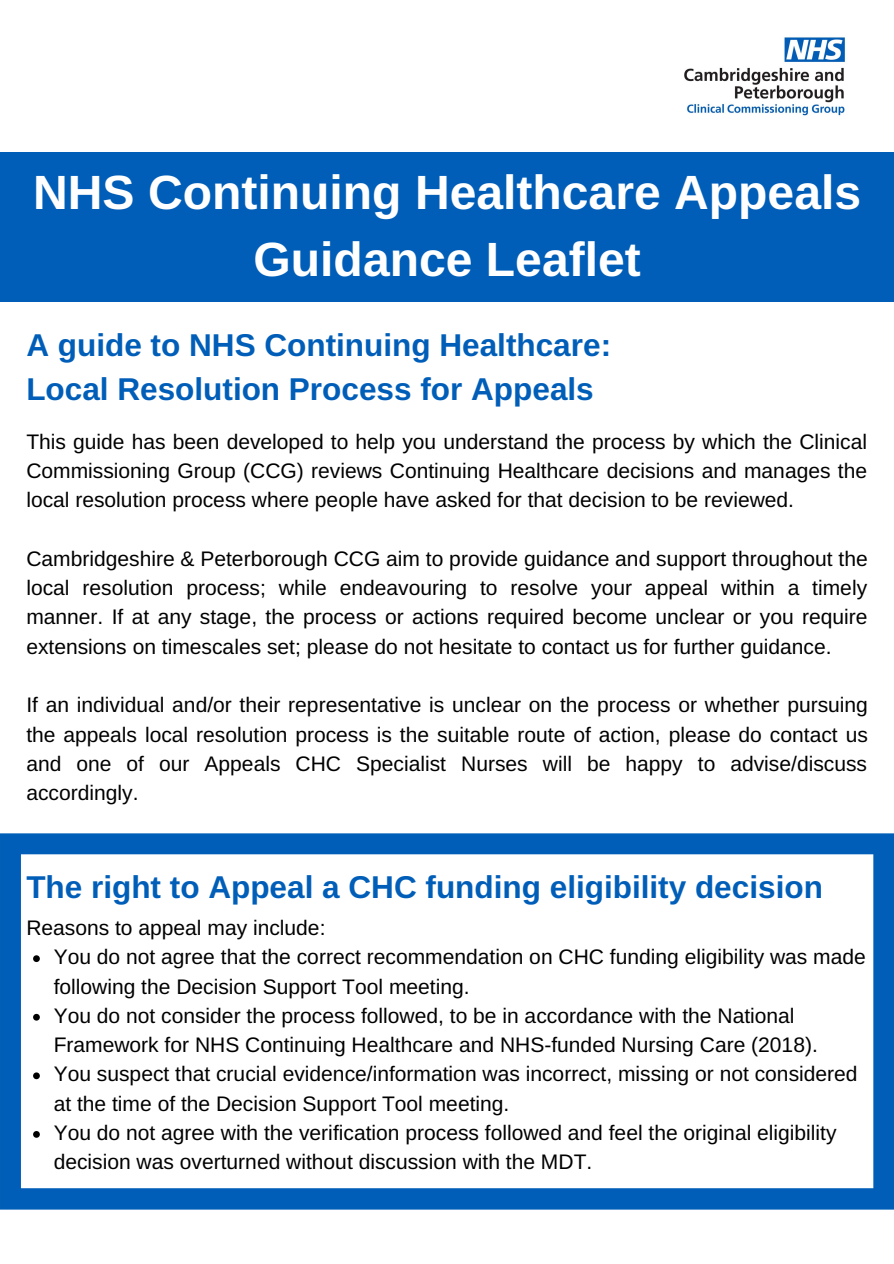
<style>
.page{position:relative;width:894px;height:1264px;background:#fff}
.page>*{position:absolute;margin:0;border:0;box-sizing:border-box;transform-origin:0 0}
.t1{font:700 48px/66.4px "Arimo";color:#fff;text-align:center}
.t2{font:700 31.5px/44px "Arimo";color:#005eb8}
.t3{font:21px/29.2px "Arimo";color:#000;text-align:justify}
</style>
<div class="page">
<img style="left:684px;top:37px;width:161px;height:79px">
<div style="left:0;top:152px;width:893px;height:149px;background:#005eb8"></div>
<svg style="left:0;top:833px;width:893px;height:376px"></svg>
<svg style="left:33px;top:955px;width:7px;height:7px"></svg>
<svg style="left:33px;top:1013px;width:7px;height:7px"></svg>
<svg style="left:33px;top:1072px;width:7px;height:7px"></svg>
<svg style="left:33px;top:1130px;width:7px;height:7px"></svg>
<h1 class="t1" style="left:33px;top:159px;width:829px">NHS Continuing Healthcare Appeals<br>Guidance Leaflet</h1>
<h2 class="t2" style="left:26px;top:323px;width:586px">A guide to NHS Continuing Healthcare:<br>Local Resolution Process for Appeals</h2>
<p class="t3" style="left:26px;top:427px;width:842px">This guide has been developed to help you understand the process by which the Clinical Commissioning Group (CCG) reviews Continuing Healthcare decisions and manages the local resolution process where people have asked for that decision to be reviewed.</p>
<p class="t3" style="left:26px;top:544px;width:842px">Cambridgeshire &amp; Peterborough CCG aim to provide guidance and support throughout the local resolution process; while endeavouring to resolve your appeal within a timely manner. If at any stage, the process or actions required become unclear or you require extensions on timescales set; please do not hesitate to contact us for further guidance.</p>
<p class="t3" style="left:26px;top:690px;width:842px">If an individual and/or their representative is unclear on the process or whether pursuing the appeals local resolution process is the suitable route of action, please do contact us and one of our Appeals CHC Specialist Nurses will be happy to advise/discuss accordingly.</p>
<h2 class="t2" style="left:26px;top:865px;width:797px">The right to Appeal a CHC funding eligibility decision</h2>
<p class="t3" style="left:54px;top:913px;width:813px;text-align:left;text-indent:-27px">Reasons to appeal may include:<br>You do not agree that the correct recommendation on CHC funding eligibility was made following the Decision Support Tool meeting.<br>You do not consider the process followed, to be in accordance with the National Framework for NHS Continuing Healthcare and NHS-funded Nursing Care (2018).<br>You suspect that crucial evidence/information was incorrect, missing or not considered at the time of the Decision Support Tool meeting.<br>You do not agree with the verification process followed and feel the original eligibility decision was overturned without discussion with the MDT.</p>
</div>
